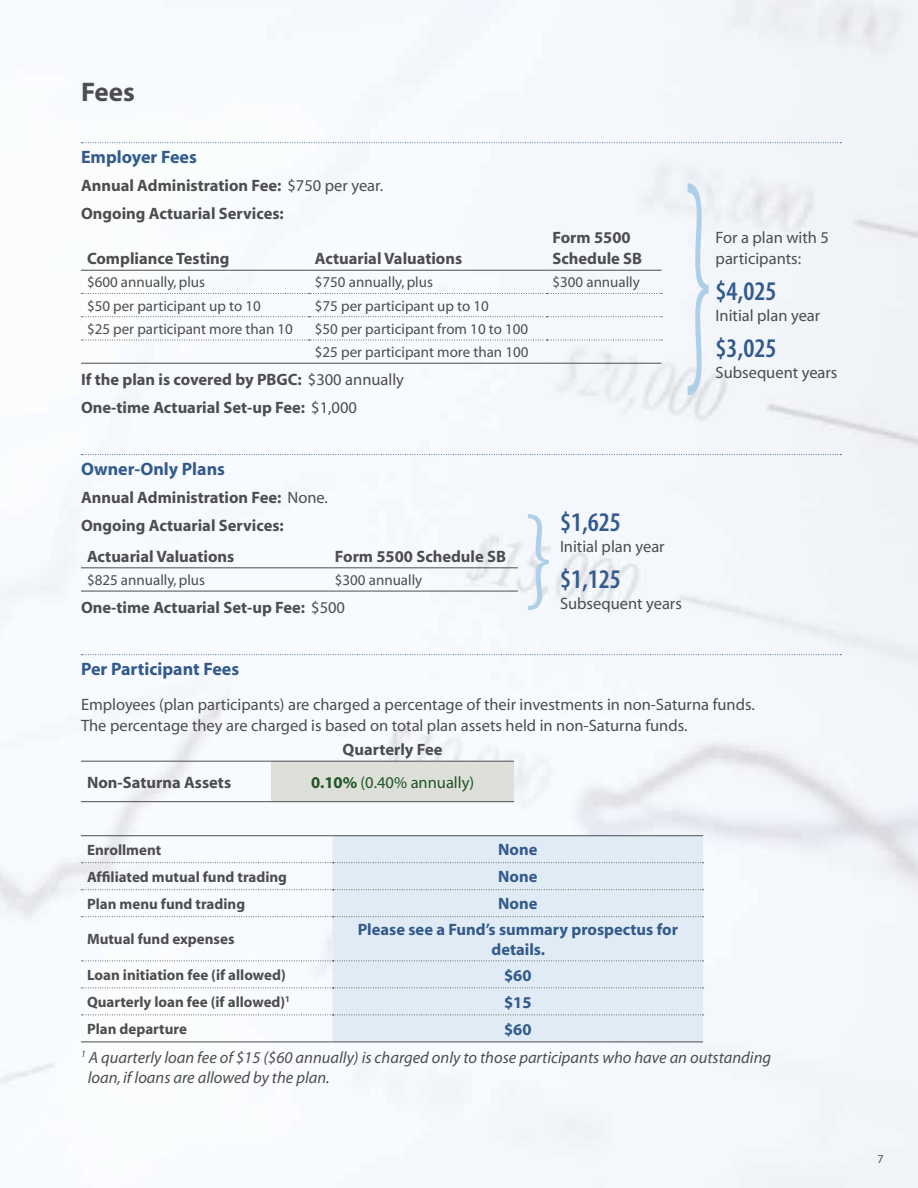
<style>
.page{position:relative;width:918px;height:1188px;background:#fff}
.page>*{position:absolute;margin:0;border:0;box-sizing:border-box;transform-origin:0 0}
.t1{font:300 condensed 120px "Myriad Pro";color:#aecfe6}
.t2{font:600 condensed 27px "Myriad Pro";color:#325a8b}
.t3{font:700 27px "Myriad";color:#4d4d4f}
.t4{font:700 18px "Myriad";color:#325a8b}
.t5{font:700 16.5px/27.8px "Myriad";color:#4d4d4f}
.t6{font:16.5px/21px "Myriad";color:#4d4d4f}
.t7{font:italic 16.5px/28.2px "Myriad";color:#4d4d4f}
.t8{font:700 16.5px/19.8px "Myriad";color:#325a8b;text-align:center}
.t9{font:16.5px "Myriad";color:#205427}
.t10{font:15px/23.2px "Myriad";color:#4d4d4f}
.t11{font:700 15px "Myriad";color:#4d4d4f}
.t12{font:12px "Myriad";color:#4d4d4f}
.s1{font-weight:400}
.s2{font-weight:700}
.s3{font-weight:700;font-style:normal;color:#325a8b}
</style>
<div class="page">
<svg style="left:81px;top:142px;width:760px;height:1px"></svg>
<svg style="left:81px;top:454px;width:760px;height:1px"></svg>
<svg style="left:81px;top:654px;width:760px;height:1px"></svg>
<hr style="left:81px;top:270px;width:228px;height:1px;background:#4d4d4f">
<hr style="left:309px;top:270px;width:237px;height:1px;background:#4d4d4f">
<hr style="left:546px;top:270px;width:116px;height:1px;background:#4d4d4f">
<svg style="left:81px;top:293px;width:581px;height:1px"></svg>
<svg style="left:81px;top:316px;width:581px;height:1px"></svg>
<svg style="left:81px;top:340px;width:581px;height:1px"></svg>
<hr style="left:81px;top:363px;width:228px;height:1px;background:#4d4d4f">
<hr style="left:309px;top:363px;width:237px;height:1px;background:#4d4d4f">
<hr style="left:546px;top:363px;width:116px;height:1px;background:#4d4d4f">
<hr style="left:81px;top:567px;width:248px;height:1px;background:#4d4d4f">
<hr style="left:329px;top:567px;width:189px;height:1px;background:#4d4d4f">
<hr style="left:81px;top:591px;width:248px;height:1px;background:#4d4d4f">
<hr style="left:329px;top:591px;width:189px;height:1px;background:#4d4d4f">
<div style="left:271px;top:761px;width:243px;height:41px;background:#dde0d8"></div>
<hr style="left:81px;top:801px;width:190px;height:1px;background:#4d4d4f">
<hr style="left:271px;top:801px;width:243px;height:1px;background:#4d4d4f">
<hr style="left:81px;top:761px;width:190px;height:1px;background:#4d4d4f">
<hr style="left:271px;top:761px;width:243px;height:1px;background:#4d4d4f">
<div style="left:333px;top:836px;width:370px;height:206px;background:#e1ebf5"></div>
<hr style="left:81px;top:835px;width:252px;height:1px;background:#4d4d4f">
<hr style="left:333px;top:835px;width:370px;height:1px;background:#4d4d4f">
<hr style="left:81px;top:1042px;width:252px;height:1px;background:#4d4d4f">
<hr style="left:333px;top:1042px;width:370px;height:1px;background:#4d4d4f">
<svg style="left:81px;top:862px;width:623px;height:1px"></svg>
<svg style="left:81px;top:889px;width:623px;height:1px"></svg>
<svg style="left:81px;top:916px;width:623px;height:1px"></svg>
<svg style="left:81px;top:961px;width:623px;height:1px"></svg>
<svg style="left:81px;top:988px;width:623px;height:1px"></svg>
<svg style="left:81px;top:1015px;width:623px;height:1px"></svg>
<svg style="left:688px;top:183px;width:21px;height:212px"></svg>
<h2 class="t3" style="left:81px;top:78px;width:55px">Fees</h2>
<p class="t4" style="left:81px;top:148px;width:117px">Employer Fees</p>
<p class="t5" style="left:81px;top:172px;width:304px">Annual Administration Fee: <span class="s1">$750 per year.<br></span>Ongoing Actuarial Services:</p>
<p class="t5" style="left:87px;top:245px;width:144px">Compliance Testing</p>
<p class="t5" style="left:315px;top:245px;width:149px">Actuarial Valuations</p>
<p class="t5" style="left:552px;top:228px;width:91px;line-height:21px">Form 5500<br>Schedule SB</p>
<p class="t10" style="left:87px;top:271px;width:120px">$600 annually, plus</p>
<p class="t10" style="left:315px;top:271px;width:120px">$750 annually, plus</p>
<p class="t10" style="left:552px;top:271px;width:89px">$300 annually</p>
<p class="t10" style="left:87px;top:295px;width:175px">$50 per participant up to 10</p>
<p class="t10" style="left:315px;top:295px;width:175px">$75 per participant up to 10</p>
<p class="t10" style="left:87px;top:318px;width:207px">$25 per participant more than 10</p>
<p class="t10" style="left:315px;top:318px;width:215px">$50 per participant from 10 to 100 $25 per participant more than 100</p>
<p class="t5" style="left:81px;top:367px;width:325px">If the plan is covered by PBGC: <span class="s1">$300 annually<br></span>One-time Actuarial Set-up Fee: <span class="s1">$1,000</span></p>
<p class="t4" style="left:81px;top:460px;width:146px">Owner-Only Plans</p>
<p class="t5" style="left:81px;top:484px;width:249px">Annual Administration Fee: <span class="s1">None.<br></span>Ongoing Actuarial Services:</p>
<p class="t5" style="left:87px;top:543px;width:149px">Actuarial Valuations</p>
<p class="t5" style="left:335px;top:543px;width:173px">Form 5500 Schedule SB</p>
<p class="t10" style="left:87px;top:569px;width:120px">$825 annually, plus</p>
<p class="t10" style="left:335px;top:569px;width:89px">$300 annually</p>
<p class="t5" style="left:81px;top:594px;width:266px">One-time Actuarial Set-up Fee: <span class="s1">$500</span></p>
<h1 class="t1" style="left:524px;top:486px;width:31px">}</h1>
<h2 class="t2" style="left:560px;top:505px;width:62px">$1,625</h2>
<p class="t6" style="left:560px;top:537px;width:106px">Initial plan year</p>
<h2 class="t2" style="left:560px;top:562px;width:62px">$1,125</h2>
<p class="t6" style="left:560px;top:594px;width:123px">Subsequent years</p>
<p class="t6" style="left:716px;top:227px;width:115px">For a plan with 5 participants:</p>
<h2 class="t2" style="left:716px;top:274px;width:62px">$4,025</h2>
<p class="t6" style="left:716px;top:305px;width:106px">Initial plan year</p>
<h2 class="t2" style="left:716px;top:331px;width:62px">$3,025</h2>
<p class="t6" style="left:716px;top:362px;width:123px">Subsequent years</p>
<p class="t4" style="left:81px;top:660px;width:160px">Per Participant Fees</p>
<p class="t6" style="left:81px;top:695px;width:675px">Employees (plan participants) are charged a percentage of their investments in non-Saturna funds.<br>The percentage they are charged is based on total plan assets held in non-Saturna funds.</p>
<p class="t5" style="left:343px;top:736px;width:101px">Quarterly Fee</p>
<p class="t5" style="left:87px;top:769px;width:146px">Non-Saturna Assets</p>
<p class="t9" style="left:311px;top:774px;width:165px"><span class="s2">0.10%</span> (0.40% annually)</p>
<p class="t11" style="left:87px;top:842px;width:76px">Enrollment</p>
<p class="t8" style="left:498px;top:841px;width:41px">None</p>
<p class="t11" style="left:87px;top:869px;width:202px">Affiliated mutual fund trading</p>
<p class="t8" style="left:498px;top:868px;width:41px">None</p>
<p class="t11" style="left:87px;top:896px;width:160px">Plan menu fund trading</p>
<p class="t8" style="left:498px;top:895px;width:41px">None</p>
<p class="t11" style="left:87px;top:932px;width:149px">Mutual fund expenses</p>
<p class="t8" style="left:358px;top:920px;width:322px">Please see a Fund’s summary prospectus for details.</p>
<p class="t11" style="left:87px;top:967px;width:200px">Loan initiation fee (if allowed)</p>
<p class="t8" style="left:504px;top:966px;width:29px">$60</p>
<p class="t11" style="left:87px;top:994px;width:205px">Quarterly loan fee (if allowed)<sup>1</sup></p>
<p class="t8" style="left:504px;top:993px;width:29px">$15</p>
<p class="t11" style="left:87px;top:1021px;width:102px">Plan departure</p>
<p class="t7" style="left:81px;top:1016px;width:692px;text-indent:423px"><span class="s3">$60<br></span><sup>1</sup> A quarterly loan fee of $15 ($60 annually) is charged only to those participants who have an outstanding</p>
<p class="t7" style="left:88px;top:1064px;width:244px">loan, if loans are allowed by the plan.</p>
<p class="t12" style="left:877px;top:1153px;width:8px">7</p>
</div>
